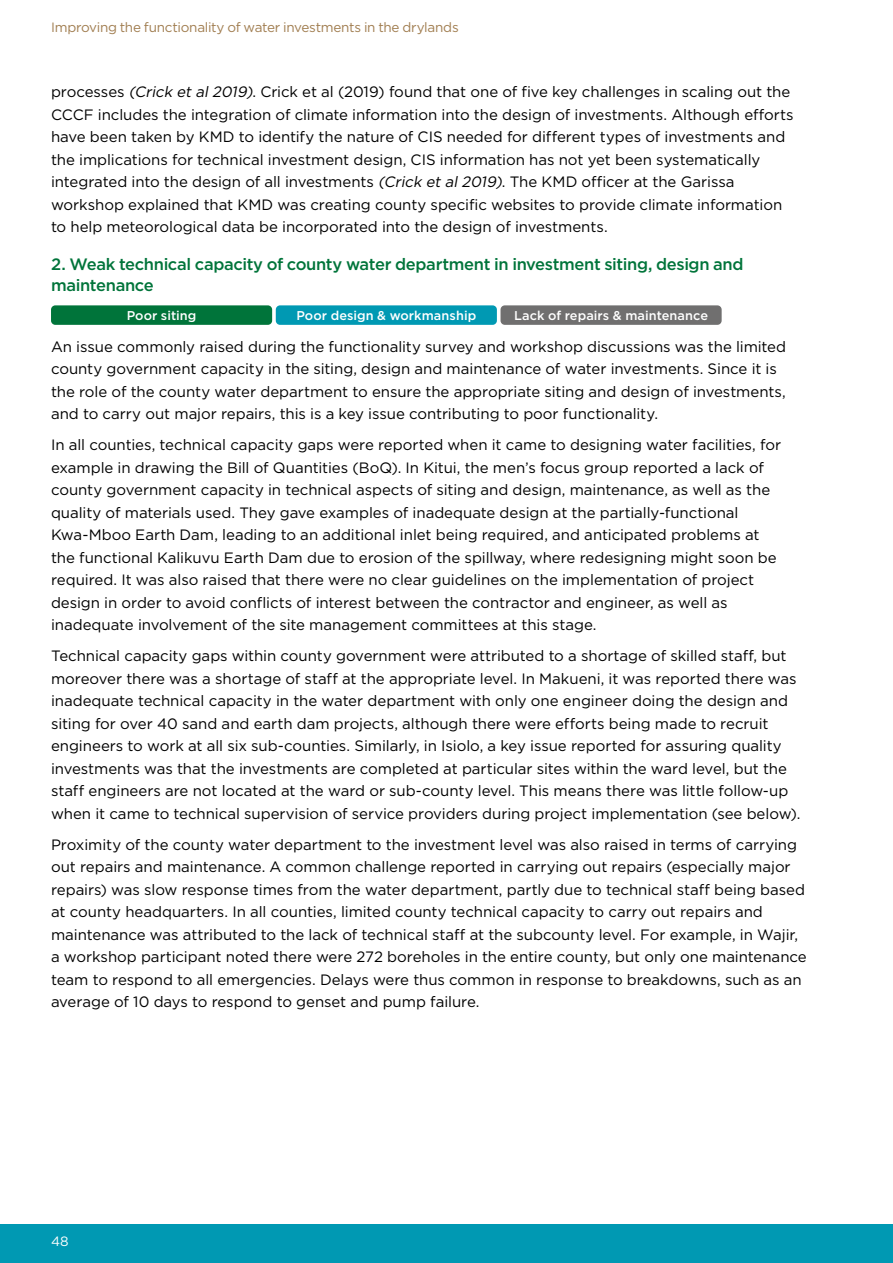
<style>
.page{position:relative;width:893px;height:1263px;background:#fff}
.page>*{position:absolute;margin:0;border:0;box-sizing:border-box;transform-origin:0 0}
.ADA-H3_Not_in_TOC{font:500 16.5px/21px "Gotham";letter-spacing:-.02em;color:#00743a}
.ADA-BodyCopy{font:15px/22.5px "Gotham";letter-spacing:-.005em;color:#000}
.t1{font:13.5px "Gotham";letter-spacing:-.02em;color:#a17e51}
.t2{font:13.5px "Gotham";color:#fff}
.ADA-TableBody{font:500 12.75px "Gotham";letter-spacing:.005em;color:#fff}
.ADA-TableHeader{font:500 12.75px "Gotham";letter-spacing:.005em;color:#fff}
.s1{font-style:italic}
</style>
<div class="page">
<div style="left:51px;top:305px;width:221px;height:20px;background:#00743a;border-radius:4px"></div>
<div style="left:276px;top:305px;width:221px;height:20px;background:#0099b3;border-radius:4px"></div>
<div style="left:500px;top:305px;width:222px;height:20px;background:#706f6f;border-radius:4px"></div>
<div style="left:0;top:1224px;width:893px;height:39px;background:#0099b3"></div>
<p class="t1" style="left:51px;top:19px;width:409px">Improving the functionality of water investments in the drylands</p>
<p class="ADA-BodyCopy" style="left:51px;top:80px;width:744px">processes <span class="s1">(Crick et al 2019)</span>. Crick et al (2019) found that one of five key challenges in scaling out the CCCF includes the integration of climate information into the design of investments. Although efforts have been taken by KMD to identify the nature of CIS needed for different types of investments and the implications for technical investment design, CIS information has not yet been systematically integrated into the design of all investments <span class="s1">(Crick et al 2019)</span>. The KMD officer at the Garissa workshop explained that KMD was creating county specific websites to provide climate information to help meteorological data be incorporated into the design of investments.</p>
<p class="ADA-H3_Not_in_TOC" style="left:51px;top:254px;width:694px">2. Weak technical capacity of county water department in investment siting, design and maintenance</p>
<p class="ADA-TableHeader" style="left:127px;top:307px;width:71px">Poor siting</p>
<p class="ADA-TableBody" style="left:296px;top:307px;width:181px">Poor design &amp; workmanship</p>
<p class="ADA-TableBody" style="left:514px;top:307px;width:196px">Lack of repairs &amp; maintenance</p>
<p class="ADA-BodyCopy" style="left:51px;top:335px;width:737px">An issue commonly raised during the functionality survey and workshop discussions was the limited county government capacity in the siting, design and maintenance of water investments. Since it is the role of the county water department to ensure the appropriate siting and design of investments, and to carry out major repairs, this is a key issue contributing to poor functionality.</p>
<p class="ADA-BodyCopy" style="left:51px;top:433px;width:732px">In all counties, technical capacity gaps were reported when it came to designing water facilities, for example in drawing the Bill of Quantities (BoQ). In Kitui, the men’s focus group reported a lack of county government capacity in technical aspects of siting and design, maintenance, as well as the quality of materials used. They gave examples of inadequate design at the partially-functional Kwa-Mboo Earth Dam, leading to an additional inlet being required, and anticipated problems at the functional Kalikuvu Earth Dam due to erosion of the spillway, where redesigning might soon be required. It was also raised that there were no clear guidelines on the implementation of project design in order to avoid conflicts of interest between the contractor and engineer, as well as inadequate involvement of the site management committees at this stage.</p>
<p class="ADA-BodyCopy" style="left:51px;top:644px;width:751px">Technical capacity gaps within county government were attributed to a shortage of skilled staff, but moreover there was a shortage of staff at the appropriate level. In Makueni, it was reported there was inadequate technical capacity in the water department with only one engineer doing the design and siting for over 40 sand and earth dam projects, although there were efforts being made to recruit engineers to work at all six sub-counties. Similarly, in Isiolo, a key issue reported for assuring quality investments was that the investments are completed at particular sites within the ward level, but the staff engineers are not located at the ward or sub-county level. This means there was little follow-up when it came to technical supervision of service providers during project implementation (see below).</p>
<p class="ADA-BodyCopy" style="left:51px;top:833px;width:757px">Proximity of the county water department to the investment level was also raised in terms of carrying out repairs and maintenance. A common challenge reported in carrying out repairs (especially major repairs) was slow response times from the water department, partly due to technical staff being based at county headquarters. In all counties, limited county technical capacity to carry out repairs and maintenance was attributed to the lack of technical staff at the subcounty level. For example, in Wajir, a workshop participant noted there were 272 boreholes in the entire county, but only one maintenance team to respond to all emergencies. Delays were thus common in response to breakdowns, such as an average of 10 days to respond to genset and pump failure.</p>
<p class="t2" style="left:51px;top:1232px;width:19px">48</p>
</div>
